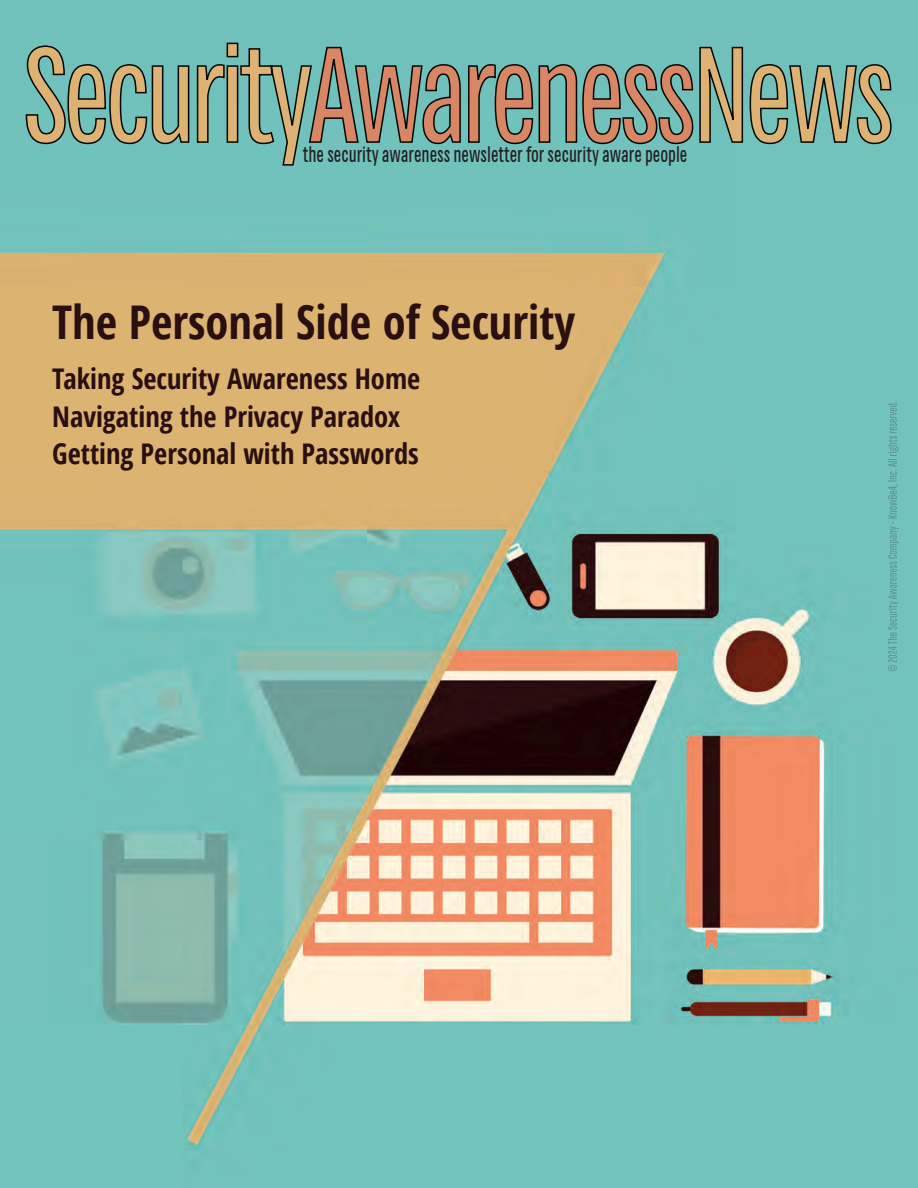
<style>
.page{position:relative;width:918px;height:1188px;background:#70c0bb}
.page>*{position:absolute;margin:0;border:0;box-sizing:border-box;transform-origin:0 0}
.H1_-_Cover{font:135px "Chartwell Bars";letter-spacing:-.04em;color:#ddb272}
.H2_-_Cover{font:700 condensed 46.5px "Open Sans";color:#290f10}
.H3-_Cover{font:700 condensed 28.5px "Open Sans";color:#290f10}
.t1{font:21.45px "Chartwell Bars";color:#231f20}
.s1{color:#d88663}
</style>
<div class="page">
<img style="left:0;top:247px;width:897px;height:902px">
<svg style="left:25px;top:42px;width:867px;height:124px"></svg>
<svg style="left:888px;top:402px;width:11px;height:269px"></svg>
<h1 class="H1_-_Cover" style="left:23px;top:13px;width:874px">Security<span class="s1">Awareness</span>News</h1>
<p class="t1" style="left:303px;top:142px;width:386px">the security awareness newsletter for security aware people</p>
<h2 class="H2_-_Cover" style="left:52px;top:290px;width:525px">The Personal Side of Security</h2>
<h3 class="H3-_Cover" style="left:52px;top:359px;width:370px">Taking Security Awareness Home</h3>
<h3 class="H3-_Cover" style="left:52px;top:397px;width:350px">Navigating the Privacy Paradox</h3>
<h3 class="H3-_Cover" style="left:52px;top:434px;width:368px">Getting Personal with Passwords</h3>
</div>
